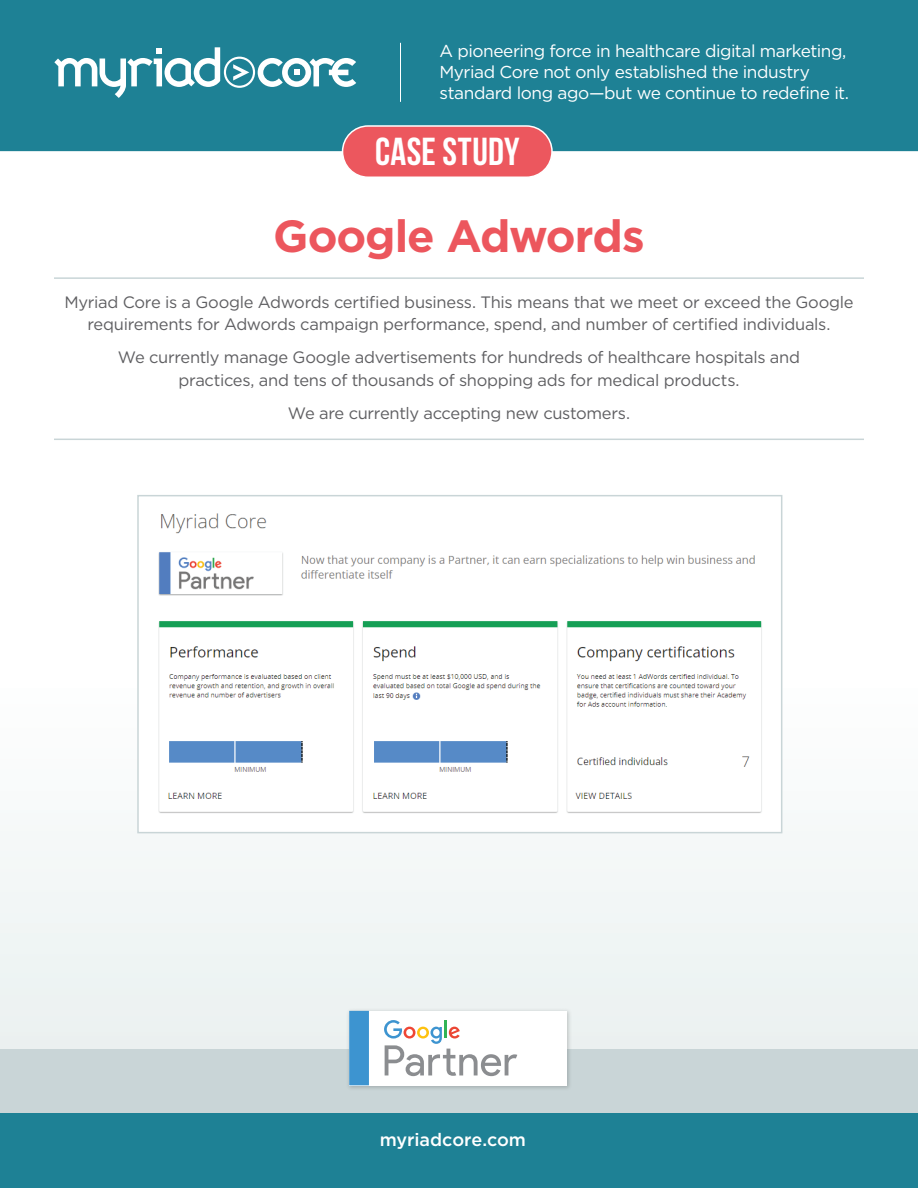
<style>
.page{position:relative;width:918px;height:1188px;background:#fff}
.page>*{position:absolute;margin:0;border:0;box-sizing:border-box;transform-origin:0 0}
.t1{font:700 45px "Gotham";letter-spacing:-.025em;color:#ec565d}
.t2{font:700 39px "Bebas Neue";letter-spacing:.01em;color:#fff}
.t3{font:500 18px "Gotham";letter-spacing:-.005em;color:#fff}
.t4{font:17.25px/21px "Gotham";letter-spacing:-.025em;color:#fff}
.t5{font:16.5px/22.5px "Gotham";letter-spacing:-.02em;color:#5f5f62;text-align:center}
</style>
<div class="page">
<div style="left:0;top:603px;width:918px;height:585px;background:linear-gradient(to right,#f2f6f6,#f2f6f6)"></div>
<div style="left:0;top:1049px;width:918px;height:70px;background:#c9d5d7"></div>
<div style="left:0;top:0;width:918px;height:152px;background:#1e8195"></div>
<div style="left:0;top:1113px;width:918px;height:75px;background:#1e8195"></div>
<svg style="left:54px;top:47px;width:302px;height:51px"></svg>
<hr style="left:400px;top:43px;width:1px;height:59px;background:#fff">
<hr style="left:0;top:151px;width:918px;height:2px;background:#fff">
<div style="left:343px;top:126px;width:209px;height:51px;background:#ec575e;border-radius:26px"></div>
<div style="left:342px;top:125px;width:211px;height:53px;border:2px solid #fff;border-radius:26px"></div>
<img style="left:345px;top:1007px;width:228px;height:82px">
<div style="left:349px;top:1011px;width:217px;height:74px;background:#fff"></div>
<div style="left:349px;top:1011px;width:20px;height:74px;background:#3d94d0"></div>
<svg style="left:384px;top:1020px;width:133px;height:56px"></svg>
<hr style="left:54px;top:277px;width:810px;height:2px;background:#c9d5d7">
<hr style="left:54px;top:439px;width:810px;height:1px;background:#c9d5d7">
<img style="left:140px;top:553px;width:639px;height:277px">
<img style="left:159px;top:513px;width:603px;height:317px">
<div style="left:137px;top:495px;width:645px;height:338px;border:2px solid #c9d5d7"></div>
<p class="t4" style="left:439px;top:40px;width:411px">A pioneering force in healthcare digital marketing,<br>Myriad Core not only established the industry standard long ago—but we continue to redefine it.</p>
<h2 class="t2" style="left:375px;top:130px;width:146px">CASE STUDY</h2>
<h1 class="t1" style="left:273px;top:206px;width:373px">Google Adwords</h1>
<p class="t5" style="left:65px;top:290px;width:790px">Myriad Core is a Google Adwords certified business. This means that we meet or exceed the Google requirements for Adwords campaign performance, spend, and number of certified individuals.</p>
<p class="t5" style="left:118px;top:346px;width:684px">We currently manage Google advertisements for hundreds of healthcare hospitals and practices, and tens of thousands of shopping ads for medical products.</p>
<p class="t5" style="left:288px;top:402px;width:344px">We are currently accepting new customers.</p>
<p class="t3" style="left:380px;top:1127px;width:148px">myriadcore.com</p>
</div>
